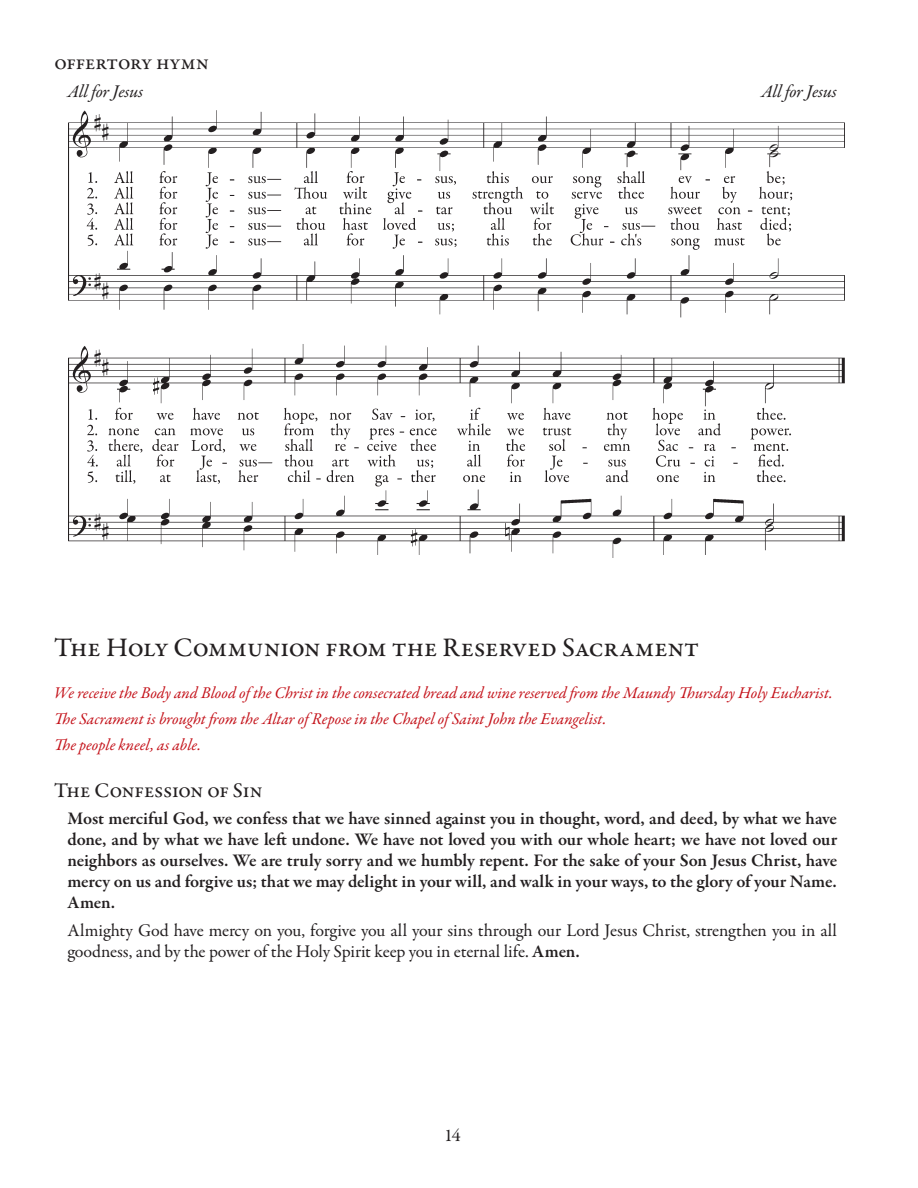
<style>
.page{position:relative;width:918px;height:1188px;background:#fff}
.page>*{position:absolute;margin:0;border:0;box-sizing:border-box;transform-origin:0 0}
.t1{font:500 27px "Garamond Premr Pro";letter-spacing:-.01em;color:#231f20}
.t2{font:500 21px "Garamond Premr Pro";letter-spacing:-.015em;color:#231f20}
.t3{font:600 18px/21px "Garamond Premr Pro";letter-spacing:-.015em;color:#231f20;text-align:justify}
.t4{font:18px/21px "Garamond Premr Pro";letter-spacing:-.015em;color:#231f20}
.t5{font:italic 18px "Garamond Premr Pro";letter-spacing:-.005em;color:#231f20}
.t6{font:italic 16.5px/26.2px "Garamond Premr Pro";letter-spacing:-.005em;color:#c4121a}
.s1{font-weight:600}
</style>
<div class="page">
<img style="left:68px;top:111px;width:777px;height:446px">
<p class="t2" style="left:54px;top:50px;width:156px">offertory hymn</p>
<p class="t5" style="left:68px;top:80px;width:77px">All for Jesus</p>
<p class="t5" style="left:761px;top:80px;width:77px">All for Jesus</p>
<h1 class="t1" style="left:54px;top:632px;width:647px">The Holy Communion from the Reserved Sacrament</h1>
<p class="t6" style="left:54px;top:680px;width:780px">We receive the Body and Blood of the Christ in the consecrated bread and wine reserved from the Maundy Thursday Holy Eucharist.<br>The Sacrament is brought from the Altar of Repose in the Chapel of Saint John the Evangelist.<br>The people kneel, as able.</p>
<p class="t2" style="left:54px;top:777px;width:210px">The Confession of Sin</p>
<p class="t3" style="left:68px;top:809px;width:771px">Most merciful God, we confess that we have sinned against you in thought, word, and deed, by what we have done, and by what we have left undone. We have not loved you with our whole heart; we have not loved our neighbors as ourselves. We are truly sorry and we humbly repent. For the sake of your Son Jesus Christ, have mercy on us and forgive us; that we may delight in your will, and walk in your ways, to the glory of your Name.<br>Amen.</p>
<p class="t4" style="left:68px;top:920px;width:771px">Almighty God have mercy on you, forgive you all your sins through our Lord Jesus Christ, strengthen you in all goodness, and by the power of the Holy Spirit keep you in eternal life. <span class="s1">Amen.</span></p>
<p class="t4" style="left:444px;top:1125px;width:18px">14</p>
</div>
